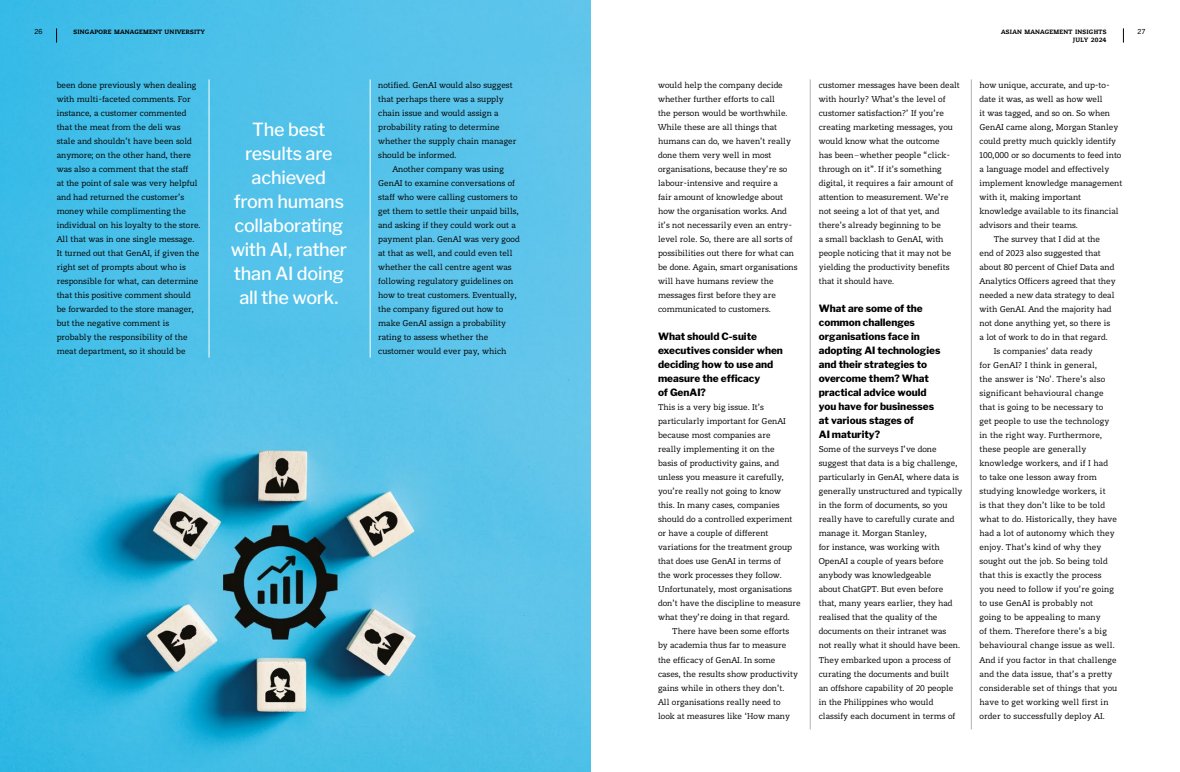
<style>
.page{position:relative;width:1180px;height:772px;background:#fff}
.page>*{position:absolute;margin:0;border:0;box-sizing:border-box;transform-origin:0 0}
.t1{font:500 18px/24px "Libre Franklin";letter-spacing:-.01em;color:#fff;text-align:center}
.t2{font:10px/14px "Sabel";color:#000}
.t3{font:800 10px/14px "Libre Franklin";color:#000}
.t4{font:800 7px "Sabel";letter-spacing:.03em;color:#000}
.t5{font:7px "Trade Gothic Next LT Pro";color:#000}
</style>
<div class="page">
<img style="left:0;top:0;width:581px;height:771px">
<hr style="left:209px;top:79px;width:1px;height:278px;background:#fff">
<hr style="left:370px;top:79px;width:1px;height:278px;background:#fff">
<hr style="left:810px;top:79px;width:1px;height:650px;background:#b3b2b2">
<hr style="left:971px;top:79px;width:1px;height:650px;background:#b3b2b2">
<img style="left:581px;top:0;width:9px;height:771px">
<svg style="left:1122px;top:28px;width:1px;height:15px"></svg>
<svg style="left:56px;top:28px;width:1px;height:15px"></svg>
<p class="t5" style="left:35px;top:26px;width:10px">26</p>
<p class="t4" style="left:73px;top:27px;width:133px">SINGAPORE MANAGEMENT UNIVERSITY</p>
<p class="t2" style="left:57px;top:78px;width:145px">been done previously when dealing with multi-faceted comments. For instance, a customer commented that the meat from the deli was stale and shouldn’t have been sold anymore; on the other hand, there was also a comment that the staff<br>at the point of sale was very helpful and had returned the customer’s money while complimenting the individual on his loyalty to the store.<br>All that was in one single message.<br>It turned out that GenAI, if given the right set of prompts about who is responsible for what, can determine that this positive comment should be forwarded to the store manager, but the negative comment is probably the responsibility of the meat department, so it should be</p>
<h1 class="t1" style="left:231px;top:118px;width:118px">The best results are achieved from humans collaborating with AI, rather than AI doing all the work.</h1>
<p class="t2" style="left:378px;top:78px;width:140px">notified. GenAI would also suggest that perhaps there was a supply chain issue and would assign a probability rating to determine whether the supply chain manager should be informed.</p>
<p class="t2" style="left:378px;top:162px;width:143px;text-indent:14px">Another company was using<br>GenAI to examine conversations of staff who were calling customers to get them to settle their unpaid bills, and asking if they could work out a payment plan. GenAI was very good at that as well, and could even tell whether the call centre agent was following regulatory guidelines on how to treat customers. Eventually, the company figured out how to make GenAI assign a probability rating to assess whether the customer would ever pay, which</p>
<p class="t2" style="left:658px;top:78px;width:141px">would help the company decide whether further efforts to call<br>the person would be worthwhile.<br>While these are all things that humans can do, we haven’t really done them very well in most organisations, because they’re so labour-intensive and require a<br>fair amount of knowledge about how the organisation works. And it’s not necessarily even an entry&shy;level role. So, there are all sorts of possibilities out there for what can be done. Again, smart organisations will have humans review the messages first before they are communicated to customers.</p>
<p class="t3" style="left:658px;top:329px;width:126px">What should C-suite executives consider when deciding how to use and measure the efficacy<br>of GenAI?</p>
<p class="t2" style="left:658px;top:400px;width:144px">This is a very big issue. It’s particularly important for GenAI because most companies are<br>really implementing it on the<br>basis of productivity gains, and unless you measure it carefully, you’re really not going to know<br>this. In many cases, companies should do a controlled experiment or have a couple of different variations for the treatment group that does use GenAI in terms of<br>the work processes they follow.<br>Unfortunately, most organisations don’t have the discipline to measure what they’re doing in that regard.</p>
<p class="t2" style="left:658px;top:624px;width:141px;text-indent:14px">There have been some efforts by academia thus far to measure the efficacy of GenAI. In some cases, the results show productivity gains while in others they don’t.<br>All organisations really need to look at measures like ‘How many</p>
<p class="t2" style="left:818px;top:78px;width:142px">customer messages have been dealt with hourly? What’s the level of customer satisfaction?’ If you’re creating marketing messages, you would know what the outcome<br>has been–whether people “click&shy;through on it”. If it’s something digital, it requires a fair amount of attention to measurement. We’re not seeing a lot of that yet, and there’s already beginning to be<br>a small backlash to GenAI, with people noticing that it may not be yielding the productivity benefits that it should have.</p>
<p class="t3" style="left:818px;top:301px;width:123px">What are some of the common challenges organisations face in adopting AI technologies and their strategies to overcome them? What practical advice would you have for businesses at various stages of<br>AI maturity?</p>
<p class="t2" style="left:818px;top:442px;width:145px">Some of the surveys I’ve done suggest that data is a big challenge, particularly in GenAI, where data is generally unstructured and typically in the form of documents, so you really have to carefully curate and manage it. Morgan Stanley,<br>for instance, was working with<br>OpenAI a couple of years before anybody was knowledgeable<br>about ChatGPT. But even before that, many years earlier, they had realised that the quality of the documents on their intranet was<br>not really what it should have been.<br>They embarked upon a process of curating the documents and built<br>an offshore capability of 20 people in the Philippines who would classify each document in terms of</p>
<p class="t4" style="left:1001px;top:27px;width:107px">ASIAN MANAGEMENT INSIGHTS</p>
<p class="t5" style="left:1137px;top:26px;width:10px">27</p>
<p class="t4" style="left:1072px;top:36px;width:35px">JULY 2024</p>
<p class="t2" style="left:979px;top:78px;width:132px">how unique, accurate, and up-to-</p>
<p class="t2" style="left:979px;top:92px;width:125px">date it was, as well as how well</p>
<p class="t2" style="left:979px;top:106px;width:132px">it was tagged, and so on. So when</p>
<p class="t2" style="left:979px;top:120px;width:140px">GenAI came along, Morgan Stanley</p>
<p class="t2" style="left:979px;top:134px;width:138px">could pretty much quickly identify</p>
<p class="t2" style="left:979px;top:148px;width:143px">100,000 or so documents to feed into</p>
<p class="t2" style="left:979px;top:162px;width:131px">a language model and effectively</p>
<p class="t2" style="left:979px;top:176px;width:144px">implement knowledge management</p>
<p class="t2" style="left:979px;top:190px;width:103px">with it, making important</p>
<p class="t2" style="left:979px;top:204px;width:140px">knowledge available to its financial</p>
<p class="t2" style="left:979px;top:218px;width:100px">advisors and their teams.</p>
<p class="t2" style="left:993px;top:232px;width:108px">The survey that I did at the</p>
<p class="t2" style="left:979px;top:246px;width:123px">end of 2023 also suggested that</p>
<p class="t2" style="left:979px;top:260px;width:136px">about 80 percent of Chief Data and</p>
<p class="t2" style="left:979px;top:274px;width:137px">Analytics Officers agreed that they</p>
<p class="t2" style="left:979px;top:288px;width:136px">needed a new data strategy to deal</p>
<p class="t2" style="left:979px;top:302px;width:133px">with GenAI. And the majority had</p>
<p class="t2" style="left:979px;top:316px;width:132px">not done anything yet, so there is</p>
<p class="t2" style="left:979px;top:330px;width:129px">a lot of work to do in that regard.</p>
<p class="t2" style="left:993px;top:344px;width:100px">Is companies’ data ready</p>
<p class="t2" style="left:979px;top:358px;width:119px">for GenAI? I think in general,</p>
<p class="t2" style="left:979px;top:372px;width:127px">the answer is ‘No’. There’s also</p>
<p class="t2" style="left:979px;top:386px;width:125px">significant behavioural change</p>
<p class="t2" style="left:979px;top:400px;width:125px">that is going to be necessary to</p>
<p class="t2" style="left:979px;top:414px;width:131px">get people to use the technology</p>
<p class="t2" style="left:979px;top:428px;width:124px">in the right way. Furthermore,</p>
<p class="t2" style="left:979px;top:442px;width:108px">these people are generally</p>
<p class="t2" style="left:979px;top:456px;width:130px">knowledge workers, and if I had</p>
<p class="t2" style="left:979px;top:470px;width:119px">to take one lesson away from</p>
<p class="t2" style="left:979px;top:484px;width:127px">studying knowledge workers, it</p>
<p class="t2" style="left:979px;top:498px;width:127px">is that they don’t like to be told</p>
<p class="t2" style="left:979px;top:512px;width:139px">what to do. Historically, they have</p>
<p class="t2" style="left:979px;top:526px;width:136px">had a lot of autonomy which they</p>
<p class="t2" style="left:979px;top:540px;width:123px">enjoy. That’s kind of why they</p>
<p class="t2" style="left:979px;top:554px;width:130px">sought out the job. So being told</p>
<p class="t2" style="left:979px;top:568px;width:123px">that this is exactly the process</p>
<p class="t2" style="left:979px;top:582px;width:136px">you need to follow if you’re going</p>
<p class="t2" style="left:979px;top:596px;width:115px">to use GenAI is probably not</p>
<p class="t2" style="left:979px;top:610px;width:123px">going to be appealing to many</p>
<p class="t2" style="left:979px;top:624px;width:129px">of them. Therefore there’s a big</p>
<p class="t2" style="left:979px;top:638px;width:136px">behavioural change issue as well.</p>
<p class="t2" style="left:979px;top:652px;width:139px">And if you factor in that challenge</p>
<p class="t2" style="left:979px;top:666px;width:134px">and the data issue, that’s a pretty</p>
<p class="t2" style="left:979px;top:680px;width:139px">considerable set of things that you</p>
<p class="t2" style="left:979px;top:694px;width:130px">have to get working well first in</p>
<p class="t2" style="left:979px;top:708px;width:127px">order to successfully deploy AI.</p>
</div>
